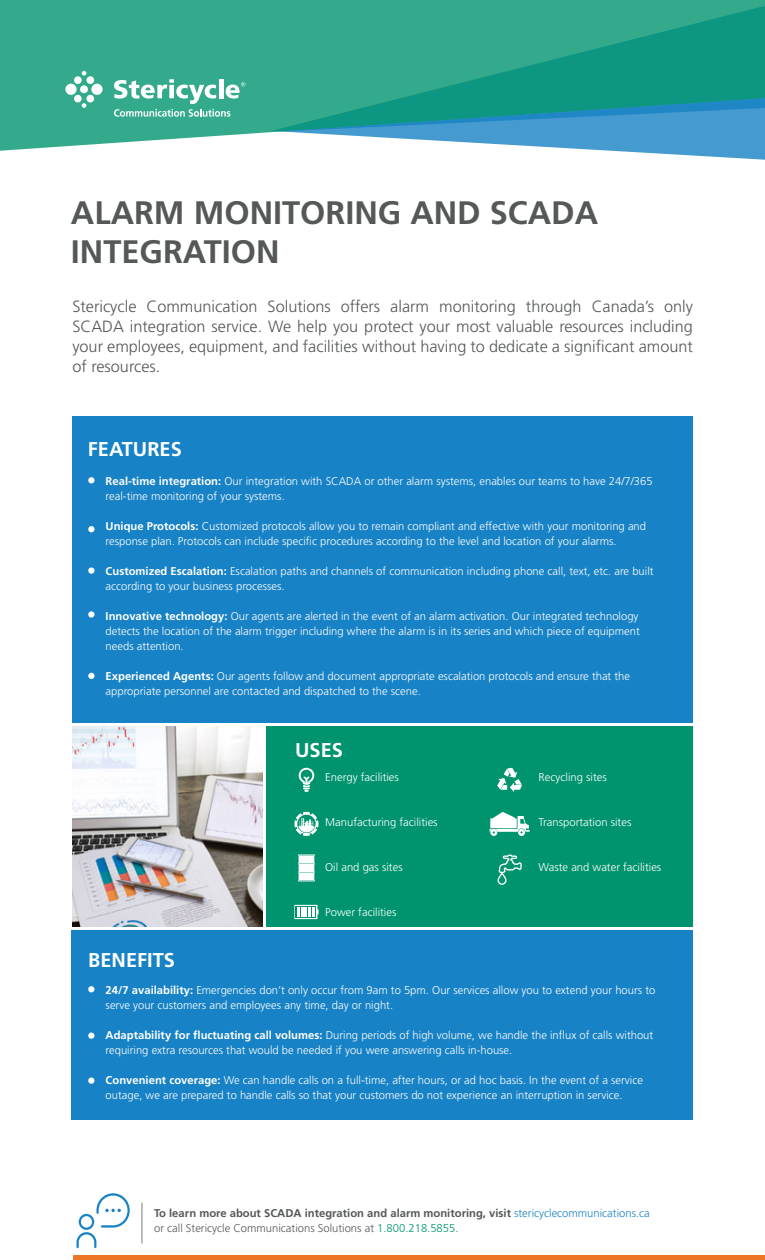
<style>
.page{position:relative;width:765px;height:1260px;background:#fff}
.page>*{position:absolute;margin:0;border:0;box-sizing:border-box;transform-origin:0 0}
.t1{font:700 32.5px/39px "Frutiger LT Std";color:#545857}
.t2{font:700 20px "Frutiger LT Std";color:#fff}
.t3{font:300 16.25px/20px "Frutiger LT Std";color:#545857;text-align:justify}
.t4{font:300 11.25px/15px "Frutiger LT Std";color:#fff}
.t5{font:700 11.25px/15px "Frutiger LT Std";color:#545857}
.s1{font-weight:700}
.s2{font-weight:300;color:#1782c5}
.s3{font-weight:300}
.s4{font-weight:300;color:#00956e}
</style>
<div class="page">
<hr style="left:73px;top:1256px;width:692px;height:4px;background:#ec7624">
<svg style="left:77px;top:1193px;width:53px;height:55px"></svg>
<hr style="left:141px;top:1203px;width:2px;height:41px;background:#939598">
<svg style="left:616px;top:151px;width:149px;height:9px"></svg>
<svg style="left:0;top:0;width:765px;height:151px;background:#3aaa95"></svg>
<svg style="left:114px;top:79px;width:131px;height:38px"></svg>
<div style="left:91px;top:84px;width:12px;height:11px;background:#fff;border-radius:50%"></div>
<div style="left:65px;top:84px;width:12px;height:11px;background:#fff;border-radius:50%"></div>
<div style="left:74px;top:76px;width:8px;height:8px;background:#fff;border-radius:50%"></div>
<div style="left:86px;top:76px;width:8px;height:8px;background:#fff;border-radius:50%"></div>
<div style="left:74px;top:95px;width:8px;height:7px;background:#fff;border-radius:50%"></div>
<div style="left:80px;top:85px;width:8px;height:8px;background:#fff;border-radius:50%"></div>
<svg style="left:82px;top:71px;width:4px;height:4px"></svg>
<svg style="left:82px;top:103px;width:4px;height:5px"></svg>
<div style="left:86px;top:95px;width:8px;height:7px;background:#fff;border-radius:50%"></div>
<svg style="left:281px;top:97px;width:484px;height:34px;background:#2697a6"></svg>
<div style="left:71px;top:931px;width:622px;height:189px;background:#1782c5"></div>
<div style="left:266px;top:727px;width:427px;height:200px;background:#00946e"></div>
<div style="left:73px;top:417px;width:620px;height:306px;background:#1782c5"></div>
<div style="left:88px;top:477px;width:7px;height:6px;background:#fff;border-radius:50%"></div>
<div style="left:88px;top:526px;width:7px;height:6px;background:#fff;border-radius:50%"></div>
<svg style="left:88px;top:611px;width:7px;height:7px"></svg>
<svg style="left:88px;top:567px;width:7px;height:7px"></svg>
<div style="left:88px;top:673px;width:7px;height:6px;background:#fff;border-radius:50%"></div>
<img style="left:73px;top:727px;width:190px;height:200px">
<svg style="left:88px;top:986px;width:6px;height:6px"></svg>
<svg style="left:88px;top:1033px;width:6px;height:6px"></svg>
<svg style="left:88px;top:1078px;width:6px;height:6px"></svg>
<svg style="left:298px;top:768px;width:16px;height:24px"></svg>
<svg style="left:294px;top:812px;width:25px;height:24px"></svg>
<svg style="left:298px;top:854px;width:17px;height:27px"></svg>
<svg style="left:294px;top:905px;width:25px;height:14px"></svg>
<svg style="left:497px;top:768px;width:25px;height:24px"></svg>
<svg style="left:490px;top:812px;width:40px;height:24px"></svg>
<svg style="left:498px;top:854px;width:24px;height:31px"></svg>
<h1 class="t1" style="left:71px;top:194px;width:529px">ALARM MONITORING AND SCADA<br>INTEGRATION</h1>
<p class="t3" style="left:72px;top:297px;width:622px">Stericycle Communication Solutions offers alarm monitoring through Canada’s only SCADA integration service. We help you protect your most valuable resources including your employees, equipment, and facilities without having to dedicate a significant amount of resources.</p>
<h2 class="t2" style="left:88px;top:437px;width:95px">FEATURES</h2>
<p class="t4" style="left:106px;top:474px;width:548px"><span class="s1">Real-time integration:</span> Our integration with SCADA or other alarm systems, enables our teams to have 24/7/365 real-time monitoring of your systems.</p>
<p class="t4" style="left:106px;top:519px;width:542px"><span class="s1">Unique Protocols:</span> Customized protocols allow you to remain compliant and effective with your monitoring and response plan. Protocols can include specific procedures according to the level and location of your alarms.</p>
<p class="t4" style="left:106px;top:564px;width:549px"><span class="s1">Customized Escalation:</span> Escalation paths and channels of communication including phone call, text, etc. are built according to your business processes.</p>
<p class="t4" style="left:106px;top:609px;width:536px;text-align:justify"><span class="s1">Innovative technology:</span> Our agents are alerted in the event of an alarm activation. Our integrated technology detects the location of the alarm trigger including where the alarm is in its series and which piece of equipment needs attention.</p>
<p class="t4" style="left:106px;top:669px;width:526px"><span class="s1">Experienced Agents:</span> Our agents follow and document appropriate escalation protocols and ensure that the appropriate personnel are contacted and dispatched to the scene.</p>
<h2 class="t2" style="left:88px;top:948px;width:88px">BENEFITS</h2>
<h2 class="t2" style="left:295px;top:738px;width:49px">USES</h2>
<p class="t4" style="left:325px;top:770px;width:75px">Energy facilities</p>
<p class="t4" style="left:325px;top:815px;width:114px">Manufacturing facilities</p>
<p class="t4" style="left:325px;top:860px;width:79px">Oil and gas sites</p>
<p class="t4" style="left:325px;top:905px;width:73px">Power facilities</p>
<p class="t4" style="left:539px;top:770px;width:70px">Recycling sites</p>
<p class="t4" style="left:539px;top:815px;width:94px">Transportation sites</p>
<p class="t4" style="left:539px;top:860px;width:124px">Waste and water facilities</p>
<p class="t4" style="left:106px;top:983px;width:551px"><span class="s1">24/7 availability:</span> Emergencies don’t only occur from 9am to 5pm. Our services allow you to extend your hours to serve your customers and employees any time, day or night.</p>
<p class="t4" style="left:106px;top:1028px;width:549px"><span class="s1">Adaptability for fluctuating call volumes:</span> During periods of high volume, we handle the influx of calls without requiring extra resources that would be needed if you were answering calls in-house.</p>
<p class="t4" style="left:106px;top:1073px;width:539px"><span class="s1">Convenient coverage:</span> We can handle calls on a full-time, after hours, or ad hoc basis. In the event of a service outage, we are prepared to handle calls so that your customers do not experience an interruption in service.</p>
<p class="t5" style="left:154px;top:1206px;width:497px">To learn more about SCADA integration and alarm monitoring, visit <span class="s2">stericyclecommunications.ca </span><span class="s3">or call Stericycle Communications Solutions at</span> <span class="s4">1.800.218.5855.</span></p>
</div>
